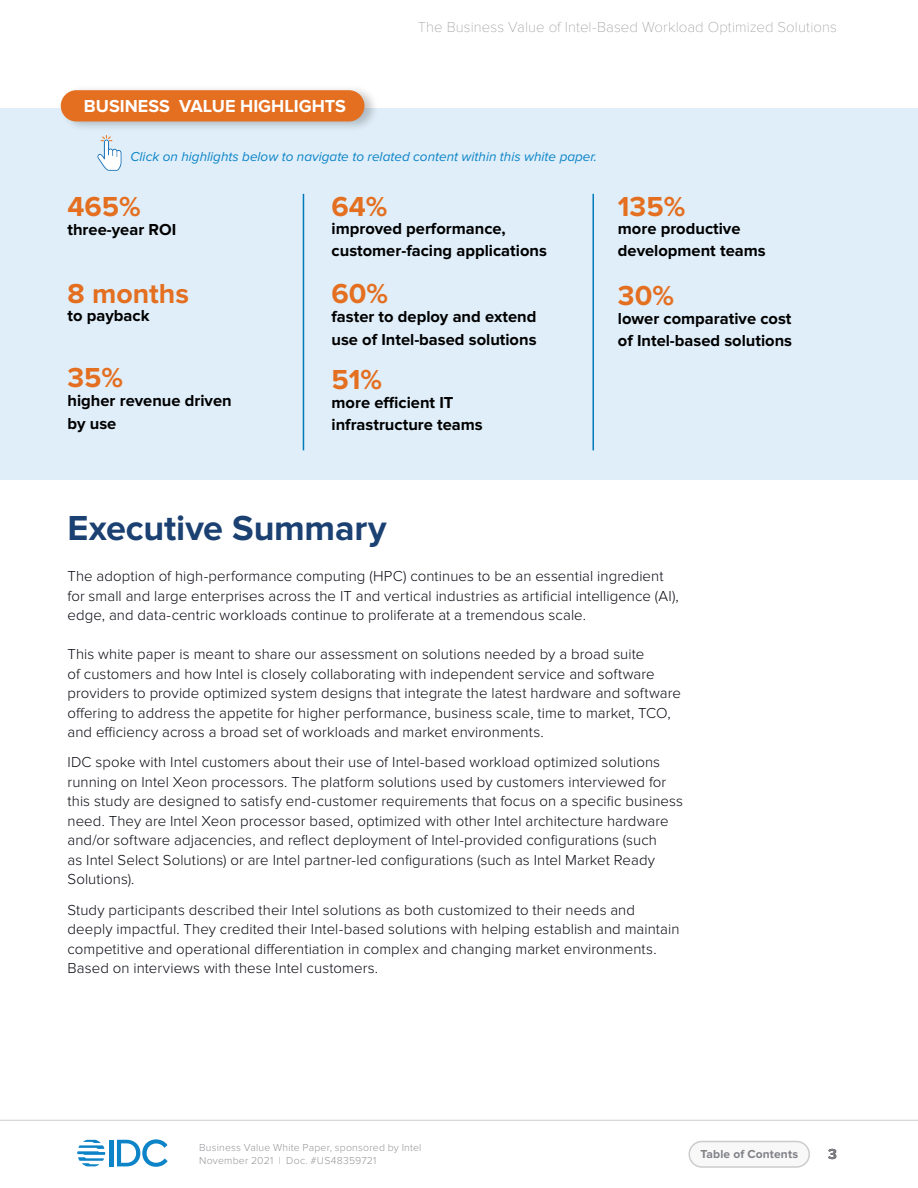
<style>
.page{position:relative;width:918px;height:1188px;background:#fff}
.page>*{position:absolute;margin:0;border:0;box-sizing:border-box;transform-origin:0 0}
.t1{font:700 36px "Proxima Nova";letter-spacing:-.005em;color:#1b4072}
.t2{font:700 28.5px "Proxima Nova";color:#e46f20}
.t3{font:700 18px "Proxima Nova";color:#fff}
.t4{font:700 16.5px/22.5px "Proxima Nova";color:#000}
.t5{font:300 15px/19.5px "Proxima Nova";letter-spacing:.005em;color:#0a0b13}
.t6{font:100 15px "Proxima Nova T";letter-spacing:.005em;color:#97979b}
.t7{font:700 15px "Proxima Nova";color:#000}
.t8{font:italic 13.5px "Proxima Nova";color:#0c84c7}
.t9{font:700 12px "Proxima Nova";letter-spacing:.01em;color:#808187}
.t10{font:300 10.5px/13.5px "Proxima Nova";letter-spacing:.02em;color:#97979b}
</style>
<div class="page">
<div style="left:0;top:108px;width:918px;height:372px;background:#dfeef9"></div>
<hr style="left:0;top:1120px;width:918px;height:1px;background:#cccccb">
<div style="left:689px;top:1142px;width:120px;height:25px;background:#f8f8f8;border-radius:13px"></div>
<div style="left:688px;top:1141px;width:122px;height:27px;border:2px solid #cccccb;border-radius:13px"></div>
<div style="left:109px;top:1140px;width:5px;height:26px;background:#0c84c7"></div>
<svg style="left:117px;top:1139px;width:51px;height:28px"></svg>
<svg style="left:77px;top:1140px;width:28px;height:26px"></svg>
<div style="left:59px;top:84px;width:320px;height:49px;background:#000;opacity:.22"></div>
<div style="left:61px;top:90px;width:304px;height:31px;background:#e46f20;border-radius:16px"></div>
<hr style="left:303px;top:194px;width:1px;height:256px;background:#007ab8">
<hr style="left:592px;top:194px;width:2px;height:256px;background:#007ab8">
<svg style="left:97px;top:135px;width:25px;height:36px"></svg>
<p class="t3" style="left:84px;top:96px;width:264px">BUSINESS VALUE HIGHLIGHTS</p>
<p class="t6" style="left:418px;top:19px;width:421px">The Business Value of Intel-Based Workload Optimized Solutions</p>
<p class="t8" style="left:130px;top:150px;width:468px">Click on highlights below to navigate to related content within this white paper.</p>
<h2 class="t2" style="left:68px;top:190px;width:75px">465%</h2>
<p class="t4" style="left:68px;top:219px;width:110px">three-year ROI</p>
<h2 class="t2" style="left:68px;top:277px;width:123px">8 months</h2>
<p class="t4" style="left:68px;top:305px;width:84px">to payback</p>
<h2 class="t2" style="left:68px;top:361px;width:57px">35%</h2>
<p class="t4" style="left:68px;top:390px;width:166px">higher revenue driven by use</p>
<h2 class="t2" style="left:332px;top:190px;width:57px">64%</h2>
<p class="t4" style="left:332px;top:218px;width:217px">improved performance, customer-facing applications</p>
<h2 class="t2" style="left:332px;top:277px;width:58px">60%</h2>
<p class="t4" style="left:332px;top:306px;width:206px">faster to deploy and extend use of Intel-based solutions</p>
<h2 class="t2" style="left:332px;top:363px;width:52px">51%</h2>
<p class="t4" style="left:332px;top:392px;width:153px">more efficient IT infrastructure teams</p>
<h2 class="t2" style="left:618px;top:190px;width:69px">135%</h2>
<p class="t4" style="left:618px;top:218px;width:149px">more productive development teams</p>
<h2 class="t2" style="left:618px;top:279px;width:57px">30%</h2>
<p class="t4" style="left:618px;top:308px;width:176px">lower comparative cost of Intel-based solutions</p>
<h1 class="t1" style="left:68px;top:507px;width:321px">Executive Summary</h1>
<p class="t5" style="left:68px;top:566px;width:613px">The adoption of high-performance computing (HPC) continues to be an essential ingredient for small and large enterprises across the IT and vertical industries as artificial intelligence (AI), edge, and data-centric workloads continue to proliferate at a tremendous scale.</p>
<p class="t5" style="left:68px;top:644px;width:615px">This white paper is meant to share our assessment on solutions needed by a broad suite<br>of customers and how Intel is closely collaborating with independent service and software providers to provide optimized system designs that integrate the latest hardware and software offering to address the appetite for higher performance, business scale, time to market, TCO, and efficiency across a broad set of workloads and market environments.</p>
<p class="t5" style="left:68px;top:753px;width:617px">IDC spoke with Intel customers about their use of Intel-based workload optimized solutions running on Intel Xeon processors. The platform solutions used by customers interviewed for this study are designed to satisfy end-customer requirements that focus on a specific business need. They are Intel Xeon processor based, optimized with other Intel architecture hardware and/or software adjacencies, and reflect deployment of Intel-provided configurations (such<br>as Intel Select Solutions) or are Intel partner-led configurations (such as Intel Market Ready Solutions).</p>
<p class="t5" style="left:67px;top:900px;width:614px">Study participants described their Intel solutions as both customized to their needs and deeply impactful. They credited their Intel-based solutions with helping establish and maintain competitive and operational differentiation in complex and changing market environments.<br>Based on interviews with these Intel customers.</p>
<p class="t10" style="left:199px;top:1141px;width:224px">Business Value White Paper, sponsored by Intel<br>November 2021 | Doc. #US48359721</p>
<p class="t9" style="left:700px;top:1147px;width:99px">Table of Contents</p>
<p class="t7" style="left:828px;top:1145px;width:10px">3</p>
</div>
